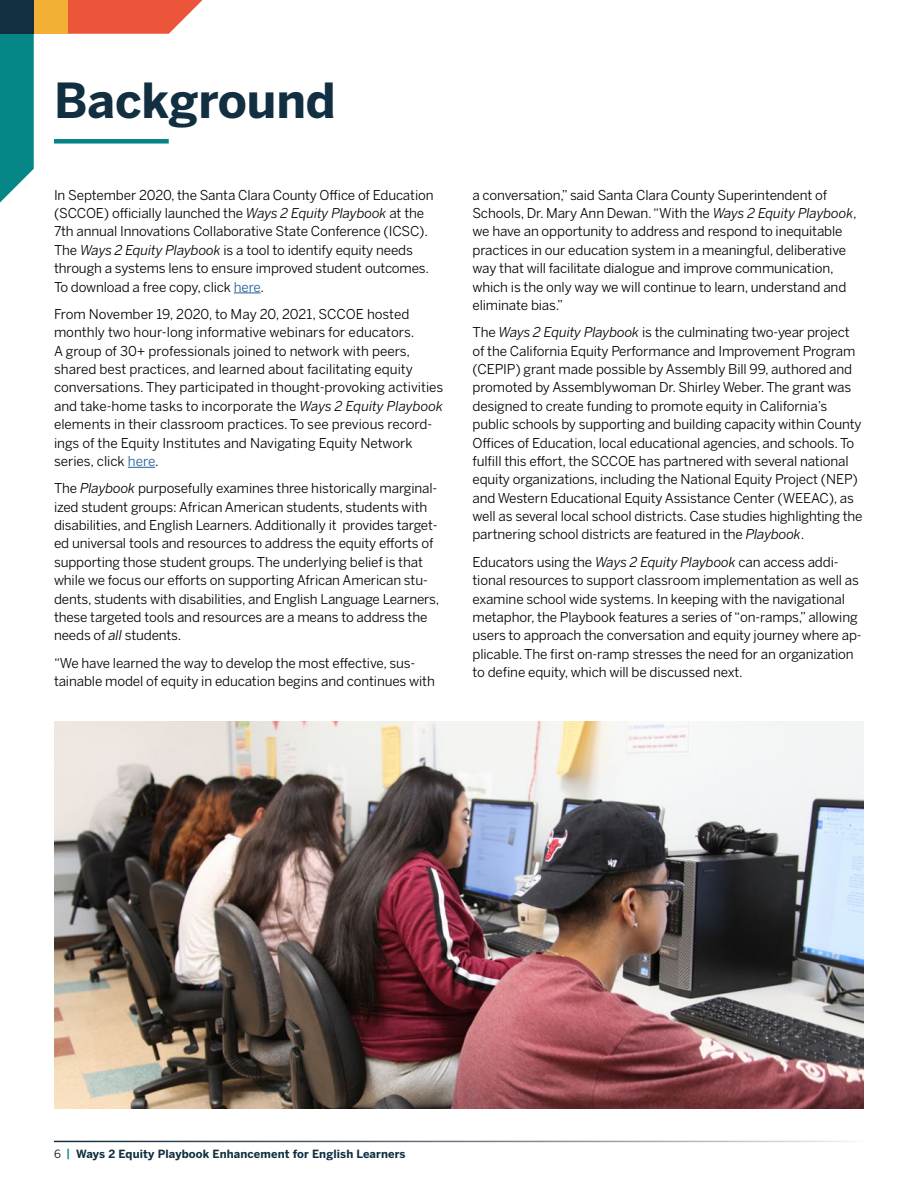
<style>
.page{position:relative;width:918px;height:1188px;background:#fff}
.page>*{position:absolute;margin:0;border:0;box-sizing:border-box;transform-origin:0 0}
.t1{font:700 48px "Benton Sans";letter-spacing:-.005em;color:#112f41}
.t2{font:13.5px/18.3px "Benton Sans";letter-spacing:-.01em;color:#000}
.t3{font:700 11.25px "Benton Sans";letter-spacing:.01em;color:#112f41}
.s1{font-style:italic}
.s2{color:#215e9e}
.s3{font-weight:400;color:#000}
.s4{font-weight:500;color:#058585}
</style>
<div class="page">
<svg style="left:68px;top:0;width:135px;height:34px;background:#ee6b54"></svg>
<svg style="left:0;top:34px;width:34px;height:169px;background:#209292"></svg>
<div style="left:34px;top:0;width:34px;height:34px;background:#f2b035"></div>
<div style="left:0;top:0;width:34px;height:34px;background:#112f41"></div>
<div style="left:54px;top:139px;width:115px;height:5px;background:#058585"></div>
<svg style="left:234px;top:293px;width:27px;height:1px"></svg>
<svg style="left:128px;top:467px;width:27px;height:1px"></svg>
<img style="left:54px;top:721px;width:810px;height:387px">
<h1 class="t1" style="left:54px;top:72px;width:283px">Background</h1>
<p class="t2" style="left:54px;top:185px;width:381px">In September 2020, the Santa Clara County Office of Education (SCCOE) officially launched the <span class="s1">Ways 2 Equity Playbook</span> at the 7th annual Innovations Collaborative State Conference (ICSC).<br>The <span class="s1">Ways 2 Equity Playbook</span> is a tool to identify equity needs through a systems lens to ensure improved student outcomes.<br>To download a free copy, click <span class="s2">here</span>.</p>
<p class="t2" style="left:54px;top:305px;width:391px">From November 19, 2020, to May 20, 2021, SCCOE hosted monthly two hour-long informative webinars for educators.<br>A group of 30+ professionals joined to network with peers, shared best practices, and learned about facilitating equity conversations. They participated in thought-provoking activities and take-home tasks to incorporate the <span class="s1">Ways 2 Equity Playbook </span>elements in their classroom practices. To see previous record&shy;ings of the Equity Institutes and Navigating Equity Network series, click <span class="s2">here</span>.</p>
<p class="t2" style="left:54px;top:479px;width:387px">The <span class="s1">Playbook</span> purposefully examines three historically marginal&shy;ized student groups: African American students, students with disabilities, and English Learners. Additionally it provides target&shy;ed universal tools and resources to address the equity efforts of supporting those student groups. The underlying belief is that while we focus our efforts on supporting African American stu&shy;dents, students with disabilities, and English Language Learners, these targeted tools and resources are a means to address the needs of <span class="s1">all</span> students.</p>
<p class="t2" style="left:54px;top:653px;width:382px">“We have learned the way to develop the most effective, sus&shy;tainable model of equity in education begins and continues with</p>
<p class="t2" style="left:472px;top:185px;width:386px">a conversation,” said Santa Clara County Superintendent of Schools, Dr. Mary Ann Dewan. “With the <span class="s1">Ways 2 Equity Playbook</span>, we have an opportunity to address and respond to inequitable practices in our education system in a meaningful, deliberative way that will facilitate dialogue and improve communication, which is the only way we will continue to learn, understand and eliminate bias.”</p>
<p class="t2" style="left:472px;top:323px;width:392px">The <span class="s1">Ways 2 Equity Playbook</span> is the culminating two-year project of the California Equity Performance and Improvement Program (CEPIP) grant made possible by Assembly Bill 99, authored and promoted by Assemblywoman Dr. Shirley Weber. The grant was designed to create funding to promote equity in California’s public schools by supporting and building capacity within County Offices of Education, local educational agencies, and schools. To fulfill this effort, the SCCOE has partnered with several national equity organizations, including the National Equity Project (NEP) and Western Educational Equity Assistance Center (WEEAC), as well as several local school districts. Case studies highlighting the partnering school districts are featured in the <span class="s1">Playbook</span>.</p>
<p class="t2" style="left:472px;top:553px;width:391px">Educators using the <span class="s1">Ways 2 Equity Playbook</span> can access addi&shy;tional resources to support classroom implementation as well as examine school wide systems. In keeping with the navigational metaphor, the Playbook features a series of “on-ramps,” allowing users to approach the conversation and equity journey where ap&shy;plicable. The first on-ramp stresses the need for an organization to define equity, which will be discussed next.</p>
<p class="t3" style="left:54px;top:1147px;width:353px"><span class="s3">6</span> <span class="s4">|</span> Ways 2 Equity Playbook Enhancement for English Learners</p>
</div>
